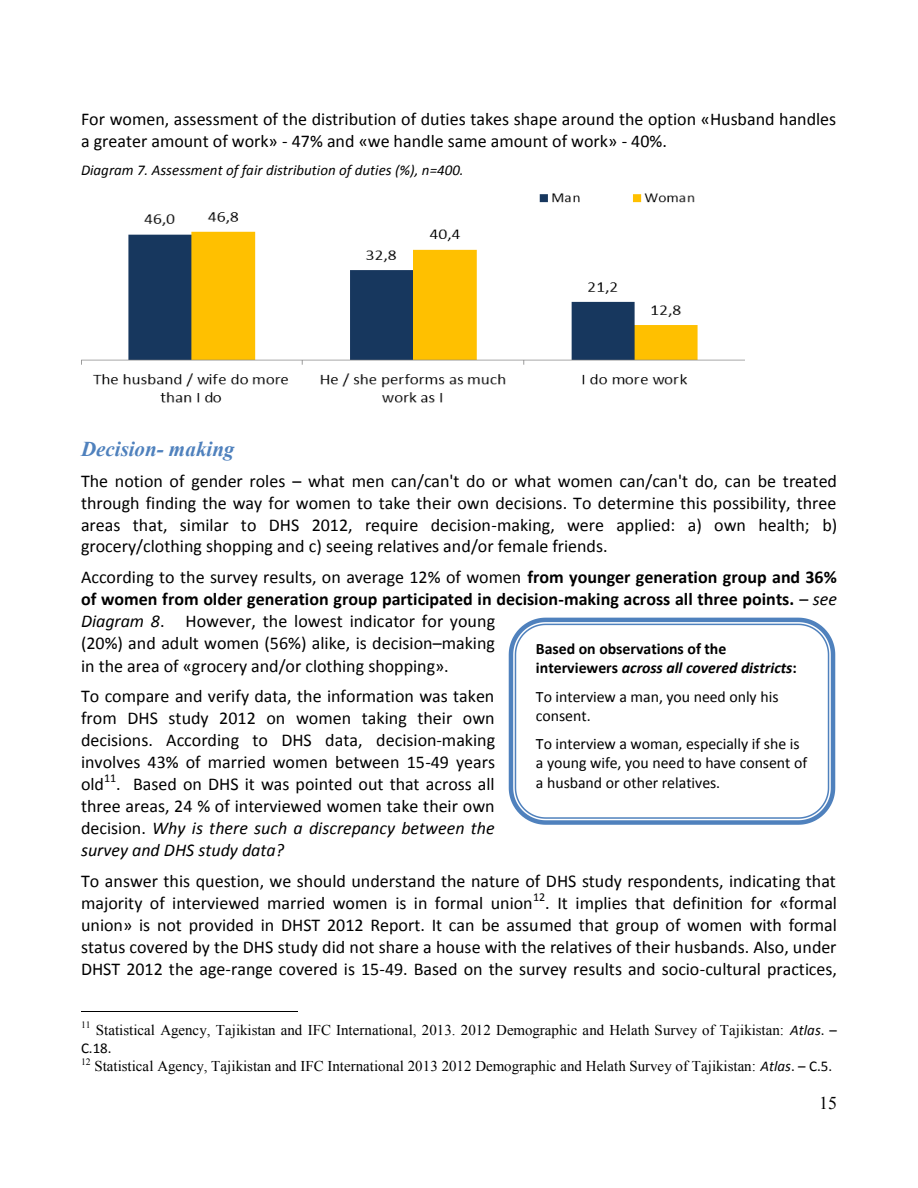
<style>
.page{position:relative;width:918px;height:1188px;background:#fff}
.page>*{position:absolute;margin:0;border:0;box-sizing:border-box;transform-origin:0 0}
.t1{font:italic 700 21px "Times New Roman";color:#4f81bd}
.t2{font:18px/21.9px "Calibri";color:#000;text-align:justify}
.t3{font:18px "Times New Roman";color:#000}
.t4{font:15.9px/19.2px "Calibri";color:#000}
.t5{font:700 15.9px/19.2px "Calibri";letter-spacing:-.005em;color:#000}
.t6{font:15px/18.3px "Times New Roman";color:#000}
.t7{font:italic 15px "Calibri";color:#000}
.t8{font:12px "Calibri";color:#000}
.t9{font:9.75px "Times New Roman";color:#000}
.s1{font-weight:700}
.s2{font-style:italic}
.s3{font-family:"Calibri";font-style:italic}
.s4{font-family:"Calibri"}
</style>
<div class="page">
<hr style="left:81px;top:1011px;width:216px;height:1px;background:#000">
<img style="left:81px;top:193px;width:663px;height:210px">
<svg style="left:509px;top:618px;width:326px;height:207px"></svg>
<p class="t2" style="left:81px;top:110px;width:757px">For women, assessment of the distribution of duties takes shape around the option «Husband handles a greater amount of work» - 47% and «we handle same amount of work» - 40%.</p>
<p class="t7" style="left:81px;top:164px;width:384px">Diagram 7. Assessment of fair distribution of duties (%), n=400.</p>
<h3 class="t1" style="left:81px;top:437px;width:155px">Decision- making</h3>
<p class="t2" style="left:81px;top:471px;width:758px">The notion of gender roles – what men can/can't do or what women can/can't do, can be treated through finding the way for women to take their own decisions. To determine this possibility, three areas that, similar to DHS 2012, require decision-making, were applied: а) own health; b) grocery/clothing shopping and c) seeing relatives and/or female friends.</p>
<p class="t2" style="left:81px;top:568px;width:758px;text-align:left">According to the survey results, on average 12% of women <span class="s1">from younger generation group and 36% of women from older generation group participated in decision-making across all three points.</span> – <span class="s2">see Diagram 8</span>. However, the lowest indicator for young<br>(20%) and adult women (56%) alike, is decision–making<br>in the area of «grocery and/or clothing shopping».</p>
<p class="t2" style="left:81px;top:687px;width:416px">To compare and verify data, the information was taken from DHS study 2012 on women taking their own decisions. According to DHS data, decision-making involves 43% of married women between 15-49 years old</p>
<p class="t5" style="left:536px;top:641px;width:262px">Based on observations of the interviewers <span class="s2">across all covered districts</span>:</p>
<p class="t4" style="left:536px;top:688px;width:244px">To interview a man, you need only his consent.</p>
<p class="t4" style="left:536px;top:736px;width:273px">To interview a woman, especially if she is a young wife, you need to have consent of a husband or other relatives.</p>
<p class="t8" style="left:104px;top:773px;width:14px">11</p>
<p class="t2" style="left:81px;top:775px;width:415px;text-indent:35px">. Based on DHS it was pointed out that across all three areas, 24 % of interviewed women take their own decision. <span class="s2">Why is there such a discrepancy between the survey and DHS study data?</span></p>
<p class="t2" style="left:81px;top:872px;width:756px">To answer this question, we should understand the nature of DHS study respondents, indicating that majority of interviewed married women is in formal union</p>
<p class="t8" style="left:533px;top:892px;width:14px">12</p>
<p class="t2" style="left:81px;top:894px;width:758px;text-indent:464px">. It implies that definition for «formal union» is not provided in DHST 2012 Report. It can be assumed that group of women with formal status covered by the DHS study did not share a house with the relatives of their husbands. Also, under DHST 2012 the age-range covered is 15-49. Based on the survey results and socio-cultural practices,</p>
<p class="t9" style="left:81px;top:1019px;width:11px">11</p>
<p class="t6" style="left:81px;top:1021px;width:758px;text-indent:15px">Statistical Agency, Tajikistan and IFC International, 2013. 2012 Demographic and Helath Survey of Tajikistan: <span class="s3">Atlas</span><span class="s4">. –<br>C.18.</span></p>
<p class="t9" style="left:81px;top:1056px;width:11px">12</p>
<p class="t6" style="left:95px;top:1057px;width:739px">Statistical Agency, Tajikistan and IFC International 2013 2012 Demographic and Helath Survey of Tajikistan: <span class="s3">Atlas</span><span class="s4">. – C.5.</span></p>
<p class="t3" style="left:819px;top:1093px;width:19px">15</p>
</div>
